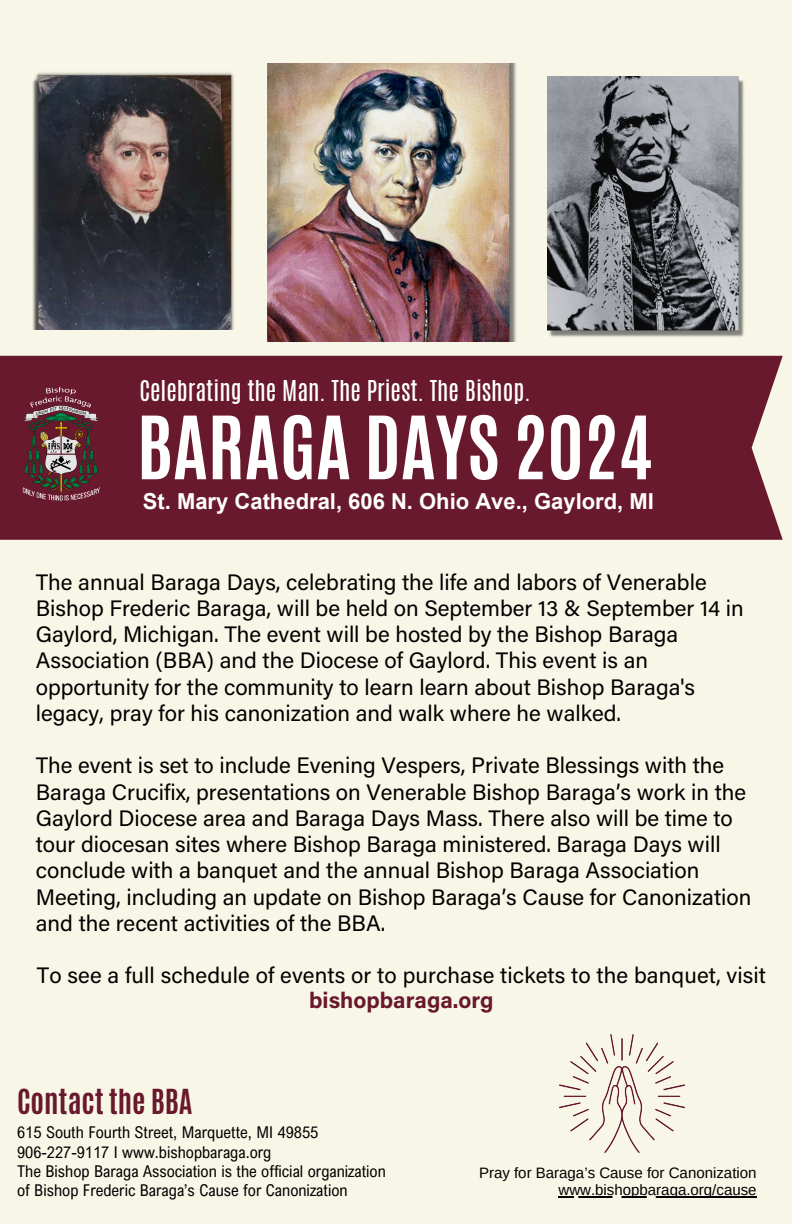
<style>
.page{position:relative;width:792px;height:1224px;background:#f8f6e7}
.page>*{position:absolute;margin:0;border:0;box-sizing:border-box;transform-origin:0 0}
.t1{font:700 74.1px "Antonio";color:#fff}
.t2{font:700 28.8px "Antonio";color:#69192d}
.t3{font:24px "Antonio";color:#fff}
.t4{font:22.4px/26.2px "Acumin Pro";color:#000}
.t5{font:700 22px "Arial";color:#fff}
.t6{font:16.3px "Arial Nova Cond";color:#000}
.t7{font:15px "Arimo";color:#000}
.s1{font-weight:700;color:#69192d}
</style>
<div class="page">
<div style="left:221px;top:356px;width:562px;height:184px;background:#69192d"></div>
<img style="left:0;top:355px;width:221px;height:185px">
<img style="left:267px;top:64px;width:249px;height:278px">
<img style="left:32px;top:72px;width:202px;height:258px">
<img style="left:548px;top:76px;width:196px;height:261px">
<hr style="left:558px;top:1196px;width:199px;height:1px;background:#000">
<img style="left:560px;top:1034px;width:124px;height:118px">
<p class="t3" style="left:139px;top:374px;width:393px">Celebrating the Man. The Priest. The Bishop.</p>
<p class="t1" style="left:137px;top:395px;width:517px">BARAGA DAYS 2024</p>
<p class="t5" style="left:143px;top:486px;width:513px">St. Mary Cathedral, 606 N. Ohio Ave., Gaylord, MI</p>
<p class="t4" style="left:36px;top:568px;width:710px">The annual Baraga Days, celebrating the life and labors of Venerable Bishop Frederic Baraga, will be held on September 13 &amp; September 14 in Gaylord, Michigan. The event will be hosted by the Bishop Baraga Association (BBA) and the Diocese of Gaylord. This event is an opportunity for the community to learn learn about Bishop Baraga's legacy, pray for his canonization and walk where he walked.</p>
<p class="t4" style="left:36px;top:751px;width:717px">The event is set to include Evening Vespers, Private Blessings with the Baraga Crucifix, presentations on Venerable Bishop Baraga’s work in the Gaylord Diocese area and Baraga Days Mass. There also will be time to tour diocesan sites where Bishop Baraga ministered. Baraga Days will conclude with a banquet and the annual Bishop Baraga Association Meeting, including an update on Bishop Baraga’s Cause for Canonization and the recent activities of the BBA.</p>
<p class="t4" style="left:37px;top:962px;width:731px;line-height:24.8px;text-align:center">To see a full schedule of events or to purchase tickets to the banquet, visit <span class="s1">bishopbaraga.org</span></p>
<h4 class="t2" style="left:17px;top:1082px;width:177px">Contact the BBA</h4>
<h1 class="t6" style="left:17px;top:1122px;width:303px">615 South Fourth Street, Marquette, MI 49855</h1>
<h3 class="t6" style="left:17px;top:1142px;width:256px">906-227-9117 I www.bishopbaraga.org</h3>
<h4 class="t6" style="left:17px;top:1161px;width:370px">The Bishop Baraga Association is the official organization</h4>
<h4 class="t6" style="left:17px;top:1180px;width:332px">of Bishop Frederic Baraga’s Cause for Canonization</h4>
<p class="t7" style="left:479px;top:1164px;width:279px">Pray for Baraga’s Cause for Canonization</p>
<p class="t7" style="left:558px;top:1182px;width:200px">www.bishopbaraga.org/cause</p>
</div>
